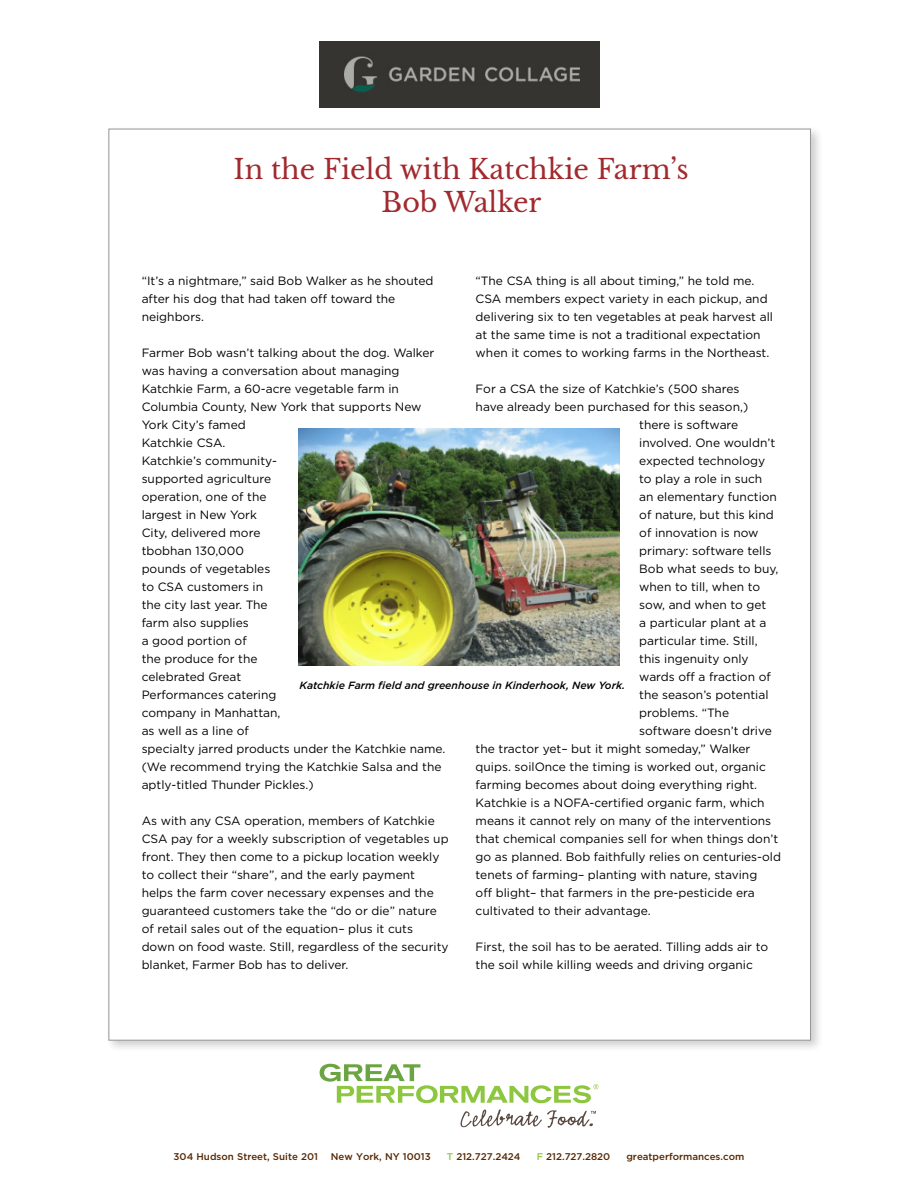
<style>
.page{position:relative;width:918px;height:1188px;background:#fff}
.page>*{position:absolute;margin:0;border:0;box-sizing:border-box;transform-origin:0 0}
.t1{font:27px/33px "Libre Baskerville";color:#a22a2e;text-align:center}
.t2{font:12px/18px "Gotham";color:#000}
.t3{font:italic 500 10.5px "Gotham";color:#000}
.t4{font:500 9.75px "Gotham";color:#572700}
.s1{color:#8dc63f}
</style>
<div class="page">
<svg style="left:320px;top:1064px;width:278px;height:39px"></svg>
<svg style="left:460px;top:1109px;width:136px;height:19px"></svg>
<img style="left:320px;top:42px;width:280px;height:65px">
<div style="left:105px;top:125px;width:718px;height:928px;background:#000;opacity:.2"></div>
<div style="left:109px;top:129px;width:702px;height:911px;background:#fff;border:1px solid #939598"></div>
<img style="left:299px;top:429px;width:321px;height:236px">
<h1 class="t1" style="left:233px;top:153px;width:457px">In the Field with Katchkie Farm’s<br>Bob Walker</h1>
<p class="t2" style="left:142px;top:272px;width:293px">“It’s a nightmare,” said Bob Walker as he shouted after his dog that had taken off toward the neighbors.</p>
<p class="t2" style="left:142px;top:344px;width:305px">Farmer Bob wasn’t talking about the dog. Walker was having a conversation about managing<br>Katchkie Farm, a 60-acre vegetable farm in<br>Columbia County, New York that supports New<br>York City’s famed<br>Katchkie CSA.<br>Katchkie’s community-<br>supported agriculture<br>operation, one of the<br>largest in New York<br>City, delivered more<br>tbobhan 130,000<br>pounds of vegetables<br>to CSA customers in<br>the city last year. The<br>farm also supplies<br>a good portion of<br>the produce for the<br>celebrated Great<br>Performances catering<br>company in Manhattan,<br>as well as a line of<br>specialty jarred products under the Katchkie name. (We recommend trying the Katchkie Salsa and the aptly-titled Thunder Pickles.)</p>
<p class="t2" style="left:142px;top:812px;width:308px">As with any CSA operation, members of Katchkie CSA pay for a weekly subscription of vegetables up front. They then come to a pickup location weekly to collect their “share”, and the early payment helps the farm cover necessary expenses and the guaranteed customers take the “do or die” nature of retail sales out of the equation– plus it cuts down on food waste. Still, regardless of the security blanket, Farmer Bob has to deliver.</p>
<p class="t2" style="left:476px;top:272px;width:299px">“The CSA thing is all about timing,” he told me.<br>CSA members expect variety in each pickup, and delivering six to ten vegetables at peak harvest all at the same time is not a traditional expectation when it comes to working farms in the Northeast.</p>
<p class="t2" style="left:476px;top:380px;width:265px">For a CSA the size of Katchkie’s (500 shares</p>
<p class="t2" style="left:476px;top:398px;width:274px">have already been purchased for this season,)</p>
<p class="t2" style="left:639px;top:416px;width:101px">there is software</p>
<p class="t2" style="left:639px;top:434px;width:137px">involved. One wouldn’t</p>
<p class="t2" style="left:639px;top:452px;width:128px">expected technology</p>
<p class="t2" style="left:639px;top:470px;width:125px">to play a role in such</p>
<p class="t2" style="left:639px;top:488px;width:139px">an elementary function</p>
<p class="t2" style="left:639px;top:506px;width:136px">of nature, but this kind</p>
<p class="t2" style="left:639px;top:524px;width:121px">of innovation is now</p>
<p class="t2" style="left:639px;top:542px;width:134px">primary: software tells</p>
<p class="t2" style="left:639px;top:560px;width:141px">Bob what seeds to buy,</p>
<p class="t2" style="left:639px;top:578px;width:122px">when to till, when to</p>
<p class="t2" style="left:639px;top:596px;width:129px">sow, and when to get</p>
<p class="t2" style="left:639px;top:614px;width:129px">a particular plant at a</p>
<p class="t2" style="left:639px;top:632px;width:120px">particular time. Still,</p>
<p class="t2" style="left:639px;top:650px;width:111px">this ingenuity only</p>
<p class="t2" style="left:639px;top:668px;width:133px">wards off a fraction of</p>
<p class="t2" style="left:639px;top:686px;width:131px">the season’s potential</p>
<p class="t2" style="left:639px;top:704px;width:91px">problems. “The</p>
<p class="t2" style="left:639px;top:722px;width:134px">software doesn’t drive</p>
<p class="t2" style="left:476px;top:740px;width:276px">the tractor yet– but it might someday,” Walker</p>
<p class="t2" style="left:476px;top:758px;width:292px">quips. soilOnce the timing is worked out, organic</p>
<p class="t2" style="left:476px;top:776px;width:283px">farming becomes about doing everything right.</p>
<p class="t2" style="left:476px;top:794px;width:291px">Katchkie is a NOFA-certified organic farm, which</p>
<p class="t2" style="left:476px;top:812px;width:297px">means it cannot rely on many of the interventions</p>
<p class="t2" style="left:476px;top:830px;width:304px">that chemical companies sell for when things don’t</p>
<p class="t2" style="left:476px;top:848px;width:307px">go as planned. Bob faithfully relies on centuries-old</p>
<p class="t2" style="left:476px;top:866px;width:283px">tenets of farming– planting with nature, staving</p>
<p class="t2" style="left:476px;top:884px;width:281px">off blight– that farmers in the pre-pesticide era</p>
<p class="t2" style="left:476px;top:902px;width:177px">cultivated to their advantage.</p>
<p class="t2" style="left:476px;top:938px;width:294px">First, the soil has to be aerated. Tilling adds air to the soil while killing weeds and driving organic</p>
<p class="t3" style="left:300px;top:679px;width:327px">Katchkie Farm field and greenhouse in Kinderhook, New York.</p>
<p class="t4" style="left:174px;top:1151px;width:146px">304 Hudson Street, Suite 201</p>
<p class="t4" style="left:331px;top:1151px;width:101px">New York, NY 10013</p>
<p class="t4" style="left:447px;top:1151px;width:75px"><span class="s1">T</span> 212.727.2424</p>
<p class="t4" style="left:537px;top:1151px;width:75px"><span class="s1">F</span> 212.727.2820</p>
<p class="t4" style="left:626px;top:1151px;width:119px">greatperformances.com</p>
</div>
